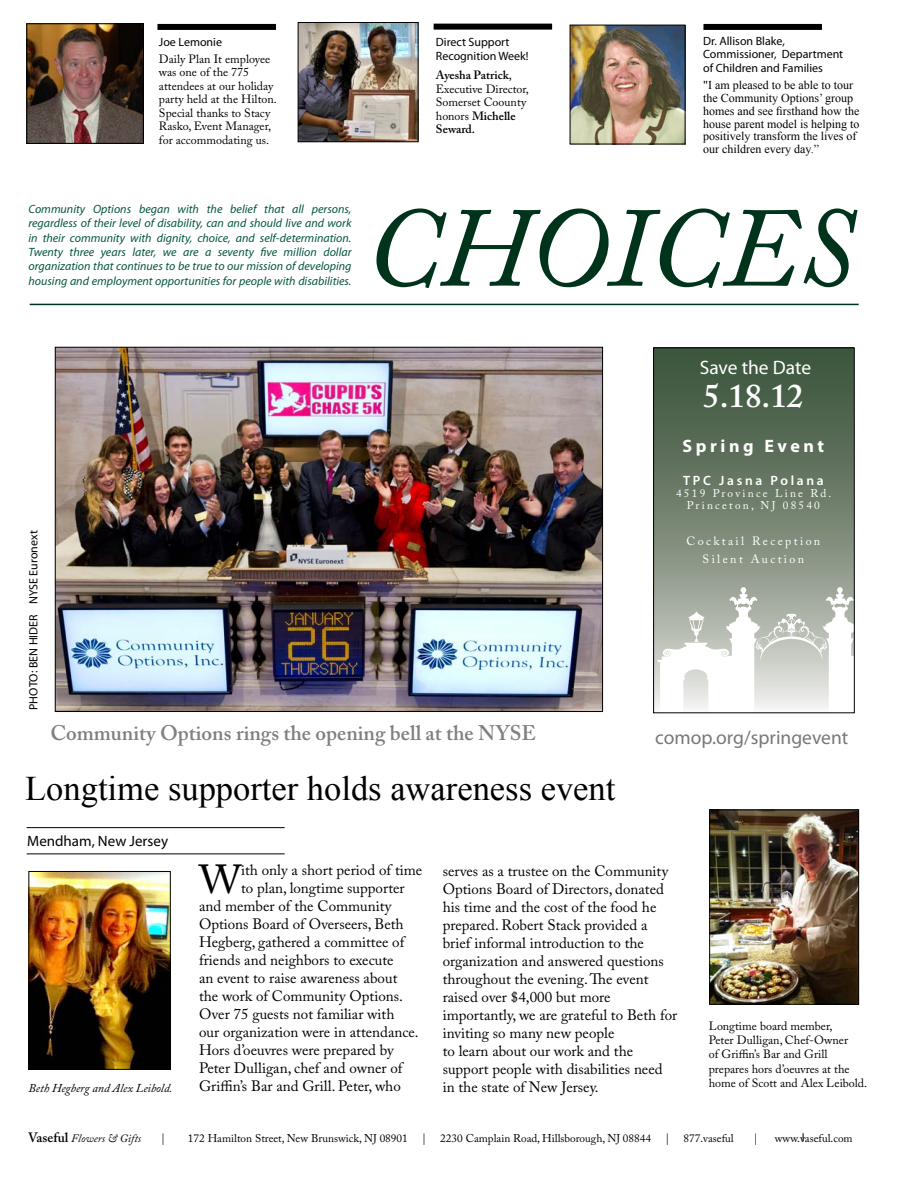
<style>
.page{position:relative;width:918px;height:1188px;background:#fff}
.page>*{position:absolute;margin:0;border:0;box-sizing:border-box;transform-origin:0 0}
.t1{font:italic 112.5px "Adobe Caslon Pro";color:#00331b}
.t2{font:40.35px "Adobe Caslon Pro";color:#000}
.t3{font:34.5px "Times New Roman";color:#000}
.t4{font:600 33px "Adobe Caslon Pro";color:#fff}
.t5{font:600 21px "Adobe Caslon Pro";color:#7e8083}
.t6{font:19.5px "Myriad Pro";color:#77787b}
.t7{font:19.5px "Myriad Pro";letter-spacing:-.005em;color:#fff}
.t8{font:700 18px "Myriad Pro";letter-spacing:.2em;color:#fff}
.t9{font:15px/18px "Adobe Caslon Pro";color:#000}
.t10{font:15px "Myriad Pro";color:#000}
.t11{font:600 13.5px "Myriad Pro";letter-spacing:.2em;color:#fff}
.t12{font:italic 12px/14.4px "Myriad Pro";color:#055542;text-align:justify}
.t13{font:12px/13.5px "Adobe Caslon Pro";color:#000}
.t14{font:12px/12.8px "Times New Roman";color:#000}
.t15{font:12px/13.5px "Myriad Pro";color:#000}
.t16{font:12px/18px "Adobe Caslon Pro";letter-spacing:.2em;color:#fff;text-align:center}
.t17{font:italic 12px "Adobe Caslon Pro";color:#000}
.t18{font:11.25px "Adobe Caslon Pro";color:#000}
.t19{font:11.25px/12px "Adobe Caslon Pro";letter-spacing:.2em;color:#fff;text-align:center}
.t20{font:italic 11.25px "Adobe Caslon Pro";color:#000}
.s1{font-weight:600}
.s2{font-weight:600;font-style:normal;font-size:13.5px}
</style>
<div class="page">
<img style="left:300px;top:24px;width:116px;height:116px">
<div style="left:298px;top:22px;width:120px;height:120px;border:1px solid #000"></div>
<div style="left:434px;top:24px;width:118px;height:6px;background:#000"></div>
<hr style="left:30px;top:304px;width:829px;height:1px;background:#00331b">
<img style="left:57px;top:349px;width:544px;height:361px">
<svg style="left:653px;top:349px;width:200px;height:365px;background:#657662"></svg>
<svg style="left:658px;top:587px;width:195px;height:127px"></svg>
<div style="left:653px;top:347px;width:202px;height:366px;border:1px solid #000"></div>
<img style="left:30px;top:873px;width:139px;height:195px">
<div style="left:28px;top:871px;width:143px;height:199px;border:1px solid #000"></div>
<img style="left:711px;top:812px;width:146px;height:191px">
<div style="left:709px;top:810px;width:150px;height:195px;border:1px solid #000"></div>
<img style="left:572px;top:27px;width:111px;height:115px">
<img style="left:28px;top:25px;width:114px;height:117px">
<div style="left:26px;top:23px;width:118px;height:121px;border:1px solid #000"></div>
<div style="left:157px;top:24px;width:119px;height:6px;background:#000"></div>
<div style="left:703px;top:24px;width:119px;height:6px;background:#000"></div>
<hr style="left:27px;top:827px;width:258px;height:1px;background:#000">
<hr style="left:27px;top:854px;width:258px;height:1px;background:#000">
<p class="t15" style="left:159px;top:35px;width:65px">Joe Lemonie</p>
<p class="t13" style="left:159px;top:52px;width:119px">Daily Plan It employee was one of the 775 attendees at our holiday party held at the Hilton.<br>Special thanks to Stacy<br>Rasko, Event Manager, for accommodating us.</p>
<p class="t12" style="left:28px;top:201px;width:325px">Community Options began with the belief that all persons, regardless of their level of disability, can and should live and work in their community with dignity, choice, and self-determination.<br>Twenty three years later, we are a seventy five million dollar organization that continues to be true to our mission of developing housing and employment opportunities for people with disabilities.</p>
<p class="t15" style="left:436px;top:35px;width:94px">Direct Support<br>Recognition Week!</p>
<p class="t13" style="left:436px;top:68px;width:95px"><span class="s1">Ayesha Patrick</span>,<br>Executive Director,<br>Somerset Coounty honors <span class="s1">Michelle<br>Seward.</span></p>
<p class="t15" style="left:703px;top:34px;width:142px">Dr. Allison Blake,<br>Commissioner, Department of Children and Families</p>
<p class="t14" style="left:703px;top:79px;width:158px">"I am pleased to be able to tour the Community Options’ group homes and see firsthand how the house parent model is helping to positively transform the lives of our children every day.”</p>
<h1 class="t1" style="left:365px;top:181px;width:491px">CHOICES</h1>
<p class="t15" style="left:27px;top:710px;width:181px;rotate:-90deg">Photo: BEN HIDER NYSE Euronext</p>
<h3 class="t7" style="left:700px;top:355px;width:113px">Save the Date</h3>
<h3 class="t4" style="left:703px;top:376px;width:102px">5.18.12</h3>
<p class="t8" style="left:682px;top:435px;width:143px">Spring Event</p>
<p class="t11" style="left:683px;top:472px;width:142px">TPC Jasna Polana</p>
<p class="t19" style="left:676px;top:487px;width:157px">4519 Province Line Rd.<br>Princeton, NJ 08540</p>
<p class="t16" style="left:686px;top:532px;width:136px">Cocktail Reception<br>Silent Auction</p>
<h3 class="t5" style="left:50px;top:720px;width:487px">Community Options rings the opening bell at the NYSE</h3>
<h3 class="t3" style="left:25px;top:765px;width:592px">Longtime supporter holds awareness event</h3>
<p class="t10" style="left:27px;top:832px;width:142px">Mendham, New Jersey</p>
<h3 class="t6" style="left:655px;top:726px;width:194px">comop.org/springevent</h3>
<h2 class="t2" style="left:199px;top:856px;width:44px">W</h2>
<p class="t9" style="left:241px;top:861px;width:183px">ith only a short period of time</p>
<p class="t9" style="left:443px;top:862px;width:236px">serves as a trustee on the Community Options Board of Directors, donated his time and the cost of the food he prepared. Robert Stack provided a brief informal introduction to the organization and answered questions throughout the evening. The event raised over $4,000 but more importantly, we are grateful to Beth for inviting so many new people<br>to learn about our work and the support people with disabilities need in the state of New Jersey.</p>
<p class="t9" style="left:241px;top:879px;width:165px">to plan, longtime supporter</p>
<p class="t9" style="left:199px;top:897px;width:194px">and member of the Community</p>
<p class="t9" style="left:199px;top:915px;width:206px">Options Board of Overseers, Beth</p>
<p class="t9" style="left:199px;top:933px;width:207px">Hegberg, gathered a committee of</p>
<p class="t9" style="left:199px;top:951px;width:196px">friends and neighbors to execute</p>
<p class="t9" style="left:199px;top:969px;width:200px">an event to raise awareness about</p>
<p class="t9" style="left:199px;top:987px;width:205px">the work of Community Options.</p>
<p class="t9" style="left:199px;top:1005px;width:197px">Over 75 guests not familiar with</p>
<p class="t9" style="left:199px;top:1023px;width:221px">our organization were in attendance.</p>
<p class="t9" style="left:199px;top:1041px;width:196px">Hors d’oeuvres were prepared by</p>
<p class="t9" style="left:199px;top:1059px;width:205px">Peter Dulligan, chef and owner of</p>
<p class="t9" style="left:199px;top:1077px;width:203px">Griffin’s Bar and Grill. Peter, who</p>
<p class="t13" style="left:709px;top:1018px;width:160px;line-height:14.4px">Longtime board member,<br>Peter Dulligan, Chef-Owner<br>of Griffin’s Bar and Grill prepares hors d’oeuvres at the home of Scott and Alex Leibold.</p>
<p class="t17" style="left:28px;top:1081px;width:146px">Beth Hegberg and Alex Leibold.</p>
<p class="t20" style="left:28px;top:1132px;width:114px"><span class="s2">Vaseful</span> Flowers &amp; Gifts</p>
<p class="t18" style="left:161px;top:1132px;width:5px">|</p>
<p class="t18" style="left:188px;top:1132px;width:221px">172 Hamilton Street, New Brunswick, NJ 08901</p>
<p class="t18" style="left:422px;top:1132px;width:5px">|</p>
<p class="t18" style="left:440px;top:1132px;width:212px">2230 Camplain Road, Hillsborough, NJ 08844</p>
<p class="t18" style="left:665px;top:1132px;width:5px">|</p>
<p class="t18" style="left:684px;top:1132px;width:52px">877.vaseful</p>
<p class="t18" style="left:754px;top:1132px;width:5px">|</p>
<p class="t18" style="left:775px;top:1132px;width:79px">www.vaseful.com</p>
</div>
